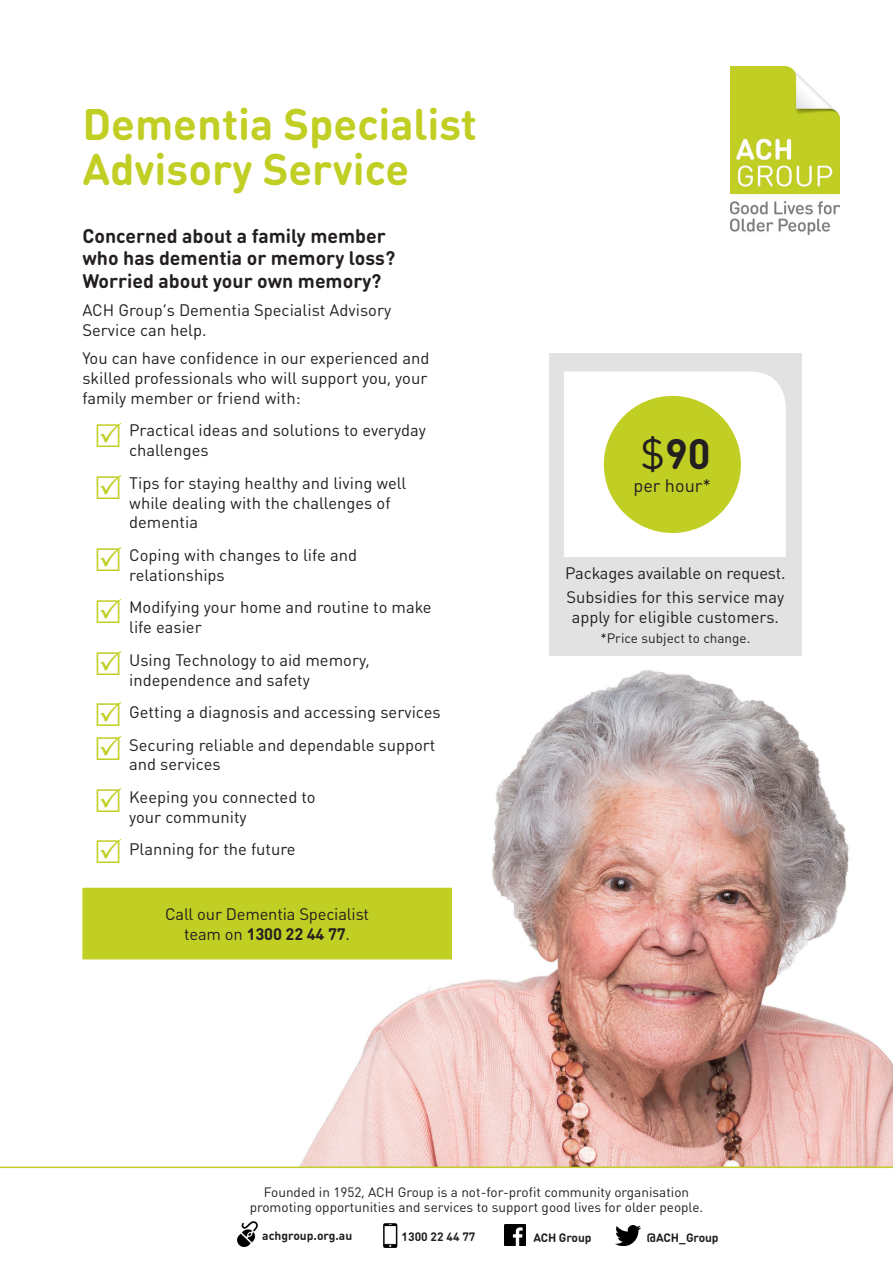
<style>
.page{position:relative;width:893px;height:1263px;background:#fff}
.page>*{position:absolute;margin:0;border:0;box-sizing:border-box;transform-origin:0 0}
.t1{font:700 43.65px/45.3px "DIN Round OT";color:#c1ce23}
.t2{font:700 41.85px "DIN Round OT";color:#231f20}
.t3{font:700 19.5px/22.5px "DIN Round OT";color:#231f20}
.t4{font:18px "DIN Round OT";color:#231f20}
.Body_Copy{font:16.5px/19.8px "DIN Round OT";color:#231f20}
.t5{font:13.5px/15.1px "DIN Round OT";color:#231f20;text-align:center}
.Body_Copy-2{font:700 12px "DIN Round OT";letter-spacing:-.005em;color:#231f20}
.s1{font-weight:700}
.s2{font-weight:400}
</style>
<div class="page">
<img style="left:165px;top:563px;width:728px;height:603px">
<img style="left:731px;top:67px;width:109px;height:168px">
<div style="left:549px;top:354px;width:252px;height:302px;background:#e2e2e2"></div>
<div style="left:564px;top:371px;width:222px;height:186px;background:#fff"></div>
<div style="left:606px;top:398px;width:133px;height:133px;background:#c1ce23;border-radius:50%"></div>
<div style="left:604px;top:396px;width:137px;height:137px;border:4px solid #c1ce23;border-radius:50%"></div>
<hr style="left:0;top:1166px;width:893px;height:2px;background:#c1ce23">
<div style="left:83px;top:888px;width:368px;height:71px;background:#c1ce23"></div>
<img style="left:616px;top:1225px;width:24px;height:20px">
<img style="left:505px;top:1224px;width:20px;height:21px">
<img style="left:237px;top:1221px;width:21px;height:25px">
<img style="left:383px;top:1224px;width:15px;height:23px">
<p class="t1" style="left:82px;top:100px;width:396px">Dementia Specialist<br>Advisory Service</p>
<p class="t3" style="left:82px;top:224px;width:314px">Concerned about a family member who has dementia or memory loss?<br>Worried about your own memory?</p>
<p class="Body_Copy" style="left:82px;top:300px;width:310px">ACH Group’s Dementia Specialist Advisory<br>Service can help.</p>
<p class="Body_Copy" style="left:82px;top:348px;width:349px">You can have confidence in our experienced and skilled professionals who will support you, your family member or friend with:</p>
<p class="Body_Copy" style="left:129px;top:420px;width:298px">Practical ideas and solutions to everyday challenges</p>
<p class="Body_Copy" style="left:129px;top:473px;width:279px">Tips for staying healthy and living well while dealing with the challenges of dementia</p>
<p class="Body_Copy" style="left:129px;top:545px;width:229px">Coping with changes to life and relationships</p>
<p class="Body_Copy" style="left:129px;top:597px;width:304px">Modifying your home and routine to make life easier</p>
<p class="Body_Copy" style="left:129px;top:650px;width:242px">Using Technology to aid memory, independence and safety</p>
<p class="Body_Copy" style="left:129px;top:702px;width:313px">Getting a diagnosis and accessing services</p>
<p class="Body_Copy" style="left:129px;top:734px;width:308px">Securing reliable and dependable support and services</p>
<p class="Body_Copy" style="left:129px;top:787px;width:188px">Keeping you connected to your community</p>
<p class="Body_Copy" style="left:129px;top:839px;width:168px">Planning for the future</p>
<p class="Body_Copy" style="left:165px;top:904px;width:205px;text-align:center">Call our Dementia Specialist team on <span class="s1">1300 22 44 77</span>.</p>
<p class="t2" style="left:640px;top:427px;width:72px"><span class="s2">$</span>90</p>
<p class="t4" style="left:633px;top:474px;width:79px">per hour*</p>
<p class="Body_Copy" style="left:565px;top:563px;width:222px">Packages available on request.</p>
<p class="Body_Copy" style="left:567px;top:587px;width:219px;text-align:center">Subsidies for this service may apply for eligible customers.</p>
<p class="t5" style="left:600px;top:631px;width:152px">*Price subject to change.</p>
<p class="t5" style="left:250px;top:1184px;width:455px">Founded in 1952, ACH Group is a not-for-profit community organisation promoting opportunities and services to support good lives for older people.</p>
<p class="Body_Copy-2" style="left:262px;top:1228px;width:92px">achgroup.org.au</p>
<p class="Body_Copy-2" style="left:402px;top:1229px;width:75px">1300 22 44 77</p>
<p class="Body_Copy-2" style="left:533px;top:1229px;width:60px">ACH Group</p>
<p class="Body_Copy-2" style="left:647px;top:1229px;width:73px">@ACH_Group</p>
</div>
